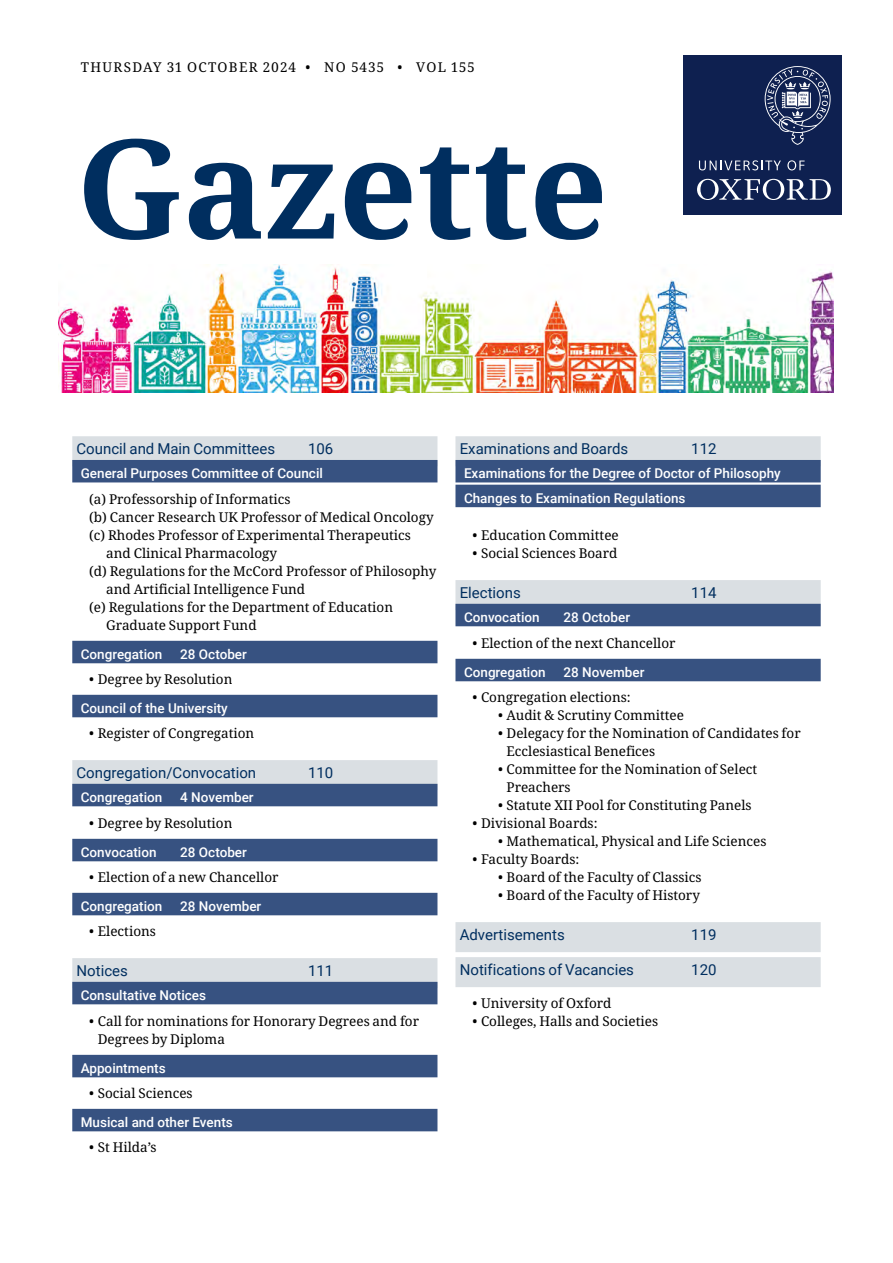
<style>
.page{position:relative;width:893px;height:1263px;background:#fff}
.page>*{position:absolute;margin:0;border:0;box-sizing:border-box;transform-origin:0 0}
.Gazette_Mast_Head{font:700 138px "Noto Serif";color:#002e5f}
.t1{font:15px "Roboto";color:#002e5f}
.Volume__numbers{font:13.5px/18px "Noto Serif";color:#000}
.t2{font:500 13.5px "Roboto";color:#fff}
.Volume__numbers-2{font:13.5px "Noto Serif";letter-spacing:.1em;color:#000}
</style>
<div class="page">
<div style="left:683px;top:55px;width:159px;height:159px;background:#0e2050"></div>
<svg style="left:697px;top:179px;width:134px;height:21px"></svg>
<svg style="left:787px;top:160px;width:18px;height:10px"></svg>
<svg style="left:699px;top:160px;width:82px;height:10px"></svg>
<svg style="left:765px;top:66px;width:66px;height:79px"></svg>
<img style="left:58px;top:265px;width:775px;height:128px">
<div style="left:72px;top:436px;width:365px;height:30px;background:#dadfe3"></div>
<div style="left:72px;top:460px;width:365px;height:22px;background:#375281"></div>
<div style="left:72px;top:641px;width:365px;height:22px;background:#375281"></div>
<div style="left:72px;top:695px;width:365px;height:22px;background:#375281"></div>
<div style="left:72px;top:760px;width:365px;height:30px;background:#dadfe3"></div>
<div style="left:72px;top:784px;width:365px;height:22px;background:#375281"></div>
<div style="left:72px;top:839px;width:365px;height:22px;background:#375281"></div>
<div style="left:72px;top:893px;width:365px;height:22px;background:#375281"></div>
<div style="left:72px;top:958px;width:365px;height:30px;background:#dadfe3"></div>
<div style="left:72px;top:982px;width:365px;height:22px;background:#375281"></div>
<div style="left:72px;top:1055px;width:365px;height:22px;background:#375281"></div>
<div style="left:72px;top:1109px;width:365px;height:22px;background:#375281"></div>
<div style="left:455px;top:436px;width:366px;height:30px;background:#dadfe3"></div>
<div style="left:455px;top:460px;width:366px;height:22px;background:#375281"></div>
<div style="left:455px;top:485px;width:366px;height:22px;background:#375281"></div>
<div style="left:455px;top:580px;width:366px;height:30px;background:#dadfe3"></div>
<div style="left:455px;top:604px;width:366px;height:22px;background:#375281"></div>
<div style="left:455px;top:659px;width:366px;height:22px;background:#375281"></div>
<div style="left:455px;top:922px;width:366px;height:30px;background:#dadfe3"></div>
<div style="left:455px;top:957px;width:366px;height:30px;background:#dadfe3"></div>
<p class="Volume__numbers-2" style="left:81px;top:58px;width:395px">THURSDAY 31 Octo ber 2024 • NO 5435 • VOL 155</p>
<h1 class="Gazette_Mast_Head" style="left:77px;top:92px;width:533px">Gazette</h1>
<p class="t1" style="left:77px;top:438px;width:200px">Council and Main Committees</p>
<p class="t1" style="left:308px;top:438px;width:27px">106</p>
<p class="t2" style="left:81px;top:464px;width:244px">General Purposes Committee of Council</p>
<p class="Volume__numbers" style="left:89px;top:491px;width:203px">(a) Professorship of Informatics</p>
<p class="Volume__numbers" style="left:89px;top:509px;width:346px">(b) Cancer Research UK Professor of Medical Oncology</p>
<p class="Volume__numbers" style="left:106px;top:527px;width:306px;text-indent:-17px">(c) Rhodes Professor of Experimental Therapeutics and Clinical Pharmacology</p>
<p class="Volume__numbers" style="left:106px;top:563px;width:332px;text-indent:-17px">(d) Regulations for the McCord Professor of Philosophy and Artificial Intelligence Fund</p>
<p class="Volume__numbers" style="left:106px;top:599px;width:288px;text-indent:-17px">(e) Regulations for the Department of Education<br>Graduate Support Fund</p>
<p class="t2" style="left:81px;top:645px;width:83px">Congregation</p>
<p class="t2" style="left:180px;top:645px;width:68px">28 October</p>
<p class="Volume__numbers" style="left:89px;top:671px;width:145px">• Degree by Resolution</p>
<p class="t2" style="left:81px;top:699px;width:149px">Council of the University</p>
<p class="Volume__numbers" style="left:89px;top:725px;width:167px">• Register of Congregation</p>
<p class="t1" style="left:77px;top:762px;width:181px">Congregation/Convocation</p>
<p class="t1" style="left:308px;top:762px;width:27px">110</p>
<p class="t2" style="left:81px;top:788px;width:83px">Congregation</p>
<p class="t2" style="left:180px;top:788px;width:75px">4 November</p>
<p class="Volume__numbers" style="left:89px;top:815px;width:145px">• Degree by Resolution</p>
<p class="t2" style="left:81px;top:843px;width:77px">Convocation</p>
<p class="t2" style="left:180px;top:843px;width:68px">28 October</p>
<p class="Volume__numbers" style="left:89px;top:869px;width:191px">• Election of a new Chancellor</p>
<p class="t2" style="left:81px;top:897px;width:83px">Congregation</p>
<p class="t2" style="left:180px;top:897px;width:83px">28 November</p>
<p class="Volume__numbers" style="left:89px;top:923px;width:68px">• Elections</p>
<p class="t1" style="left:77px;top:960px;width:53px">Notices</p>
<p class="t1" style="left:308px;top:960px;width:27px">111</p>
<p class="t2" style="left:81px;top:986px;width:127px">Consultative Notices</p>
<p class="Volume__numbers" style="left:98px;top:1013px;width:323px;text-indent:-9px">• Call for nominations for Honorary Degrees and for<br>Degrees by Diploma</p>
<p class="t2" style="left:81px;top:1059px;width:86px">Appointments</p>
<p class="Volume__numbers" style="left:89px;top:1085px;width:105px">• Social Sciences</p>
<p class="t2" style="left:81px;top:1113px;width:154px">Musical and other Events</p>
<p class="Volume__numbers" style="left:89px;top:1139px;width:69px">• St Hilda’s</p>
<p class="t1" style="left:460px;top:438px;width:170px">Examinations and Boards</p>
<p class="t1" style="left:691px;top:438px;width:27px">112</p>
<p class="t2" style="left:464px;top:464px;width:318px">Examinations for the Degree of Doctor of Philosophy</p>
<p class="t2" style="left:464px;top:489px;width:223px">Changes to Examination Regulations</p>
<p class="Volume__numbers" style="left:472px;top:527px;width:148px">• Education Committee</p>
<p class="Volume__numbers" style="left:472px;top:545px;width:147px">• Social Sciences Board</p>
<p class="t1" style="left:460px;top:582px;width:63px">Elections</p>
<p class="t1" style="left:691px;top:582px;width:27px">114</p>
<p class="t2" style="left:464px;top:608px;width:77px">Convocation</p>
<p class="t2" style="left:563px;top:608px;width:68px">28 October</p>
<p class="Volume__numbers" style="left:472px;top:635px;width:205px">• Election of the next Chancellor</p>
<p class="t2" style="left:464px;top:663px;width:83px">Congregation</p>
<p class="t2" style="left:563px;top:663px;width:83px">28 November</p>
<p class="Volume__numbers" style="left:472px;top:689px;width:160px">• Congregation elections:</p>
<p class="Volume__numbers" style="left:498px;top:707px;width:188px">• Audit &amp; Scrutiny Committee</p>
<p class="Volume__numbers" style="left:506px;top:725px;width:296px;text-indent:-9px">• Delegacy for the Nomination of Candidates for<br>Ecclesiastical Benefices</p>
<p class="Volume__numbers" style="left:506px;top:761px;width:252px;text-indent:-9px">• Committee for the Nomination of Select<br>Preachers</p>
<p class="Volume__numbers" style="left:498px;top:797px;width:255px">• Statute XII Pool for Constituting Panels</p>
<p class="Volume__numbers" style="left:472px;top:815px;width:127px">• Divisional Boards:</p>
<p class="Volume__numbers" style="left:498px;top:833px;width:270px">• Mathematical, Physical and Life Sciences</p>
<p class="Volume__numbers" style="left:472px;top:851px;width:108px">• Faculty Boards:</p>
<p class="Volume__numbers" style="left:498px;top:869px;width:205px">• Board of the Faculty of Classics</p>
<p class="Volume__numbers" style="left:498px;top:887px;width:203px">• Board of the Faculty of History</p>
<p class="t1" style="left:460px;top:924px;width:107px">Advertisements</p>
<p class="t1" style="left:691px;top:924px;width:27px">119</p>
<p class="t1" style="left:460px;top:959px;width:176px">Notifications of Vacancies</p>
<p class="t1" style="left:691px;top:959px;width:27px">120</p>
<p class="Volume__numbers" style="left:472px;top:995px;width:141px">• University of Oxford</p>
<p class="Volume__numbers" style="left:472px;top:1013px;width:187px">• Colleges, Halls and Societies</p>
</div>
